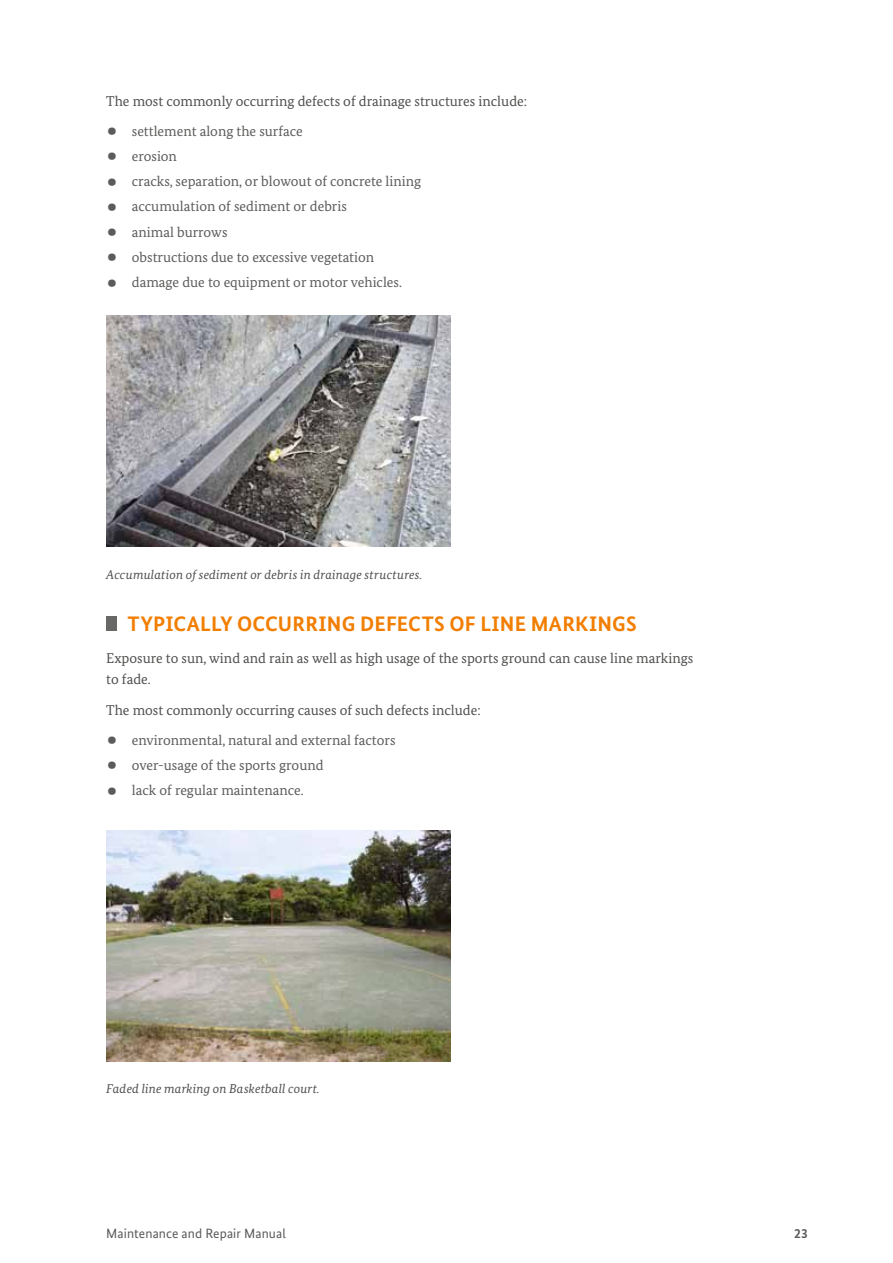
<style>
.page{position:relative;width:893px;height:1263px;background:#fff}
.page>*{position:absolute;margin:0;border:0;box-sizing:border-box;transform-origin:0 0}
.t1{font:700 21px "Bundes Sans";letter-spacing:.01em;color:#f27e00}
.t2{font:14.25px "Bundes Serif";color:#5b5b5a}
.t3{font:14.25px/21px "Bundes Serif";color:#4e4e4d}
.t4{font:13.5px "Bundes Sans";letter-spacing:.01em;color:#5b5b5a}
.t5{font:700 13.5px "Bundes Sans";color:#5b5b5a}
.t6{font:italic 12.75px "Bundes Serif";letter-spacing:.015em;color:#4e4e4d}
.s1{font-size:36px}
</style>
<div class="page">
<div style="left:106px;top:617px;width:11px;height:14px;background:#686867"></div>
<img style="left:106px;top:316px;width:345px;height:231px">
<img style="left:106px;top:831px;width:345px;height:231px">
<p class="t3" style="left:106px;top:91px;width:422px">The most commonly occurring defects of drainage structures include:</p>
<p class="t2" style="left:106px;top:122px;width:198px"><span class="s1">•</span> settlement along the surface</p>
<p class="t2" style="left:106px;top:147px;width:72px"><span class="s1">•</span> erosion</p>
<p class="t2" style="left:106px;top:172px;width:317px"><span class="s1">•</span> cracks, separation, or blowout of concrete lining</p>
<p class="t2" style="left:106px;top:198px;width:242px"><span class="s1">•</span> accumulation of sediment or debris</p>
<p class="t2" style="left:106px;top:223px;width:123px"><span class="s1">•</span> animal burrows</p>
<p class="t2" style="left:106px;top:248px;width:269px"><span class="s1">•</span> obstructions due to excessive vegetation</p>
<p class="t2" style="left:106px;top:273px;width:297px"><span class="s1">•</span> damage due to equipment or motor vehicles.</p>
<p class="t6" style="left:106px;top:566px;width:317px">Accumulation of sediment or debris in drainage structures.</p>
<h1 class="t1" style="left:117px;top:611px;width:508px">TYPICALLY OCCURRING DEFECTS OF LINE MARKINGS</h1>
<p class="t3" style="left:106px;top:647px;width:589px">Exposure to sun, wind and rain as well as high usage of the sports ground can cause line markings to fade.</p>
<p class="t3" style="left:106px;top:700px;width:376px">The most commonly occurring causes of such defects include:</p>
<p class="t2" style="left:106px;top:731px;width:291px"><span class="s1">•</span> environmental, natural and external factors</p>
<p class="t2" style="left:106px;top:756px;width:219px"><span class="s1">•</span> over-usage of the sports ground</p>
<p class="t2" style="left:106px;top:781px;width:199px"><span class="s1">•</span> lack of regular maintenance.</p>
<p class="t6" style="left:106px;top:1081px;width:215px">Faded line marking on Basketball court.</p>
<p class="t4" style="left:106px;top:1225px;width:181px">Maintenance and Repair Manual</p>
<p class="t5" style="left:794px;top:1225px;width:15px">23</p>
</div>
